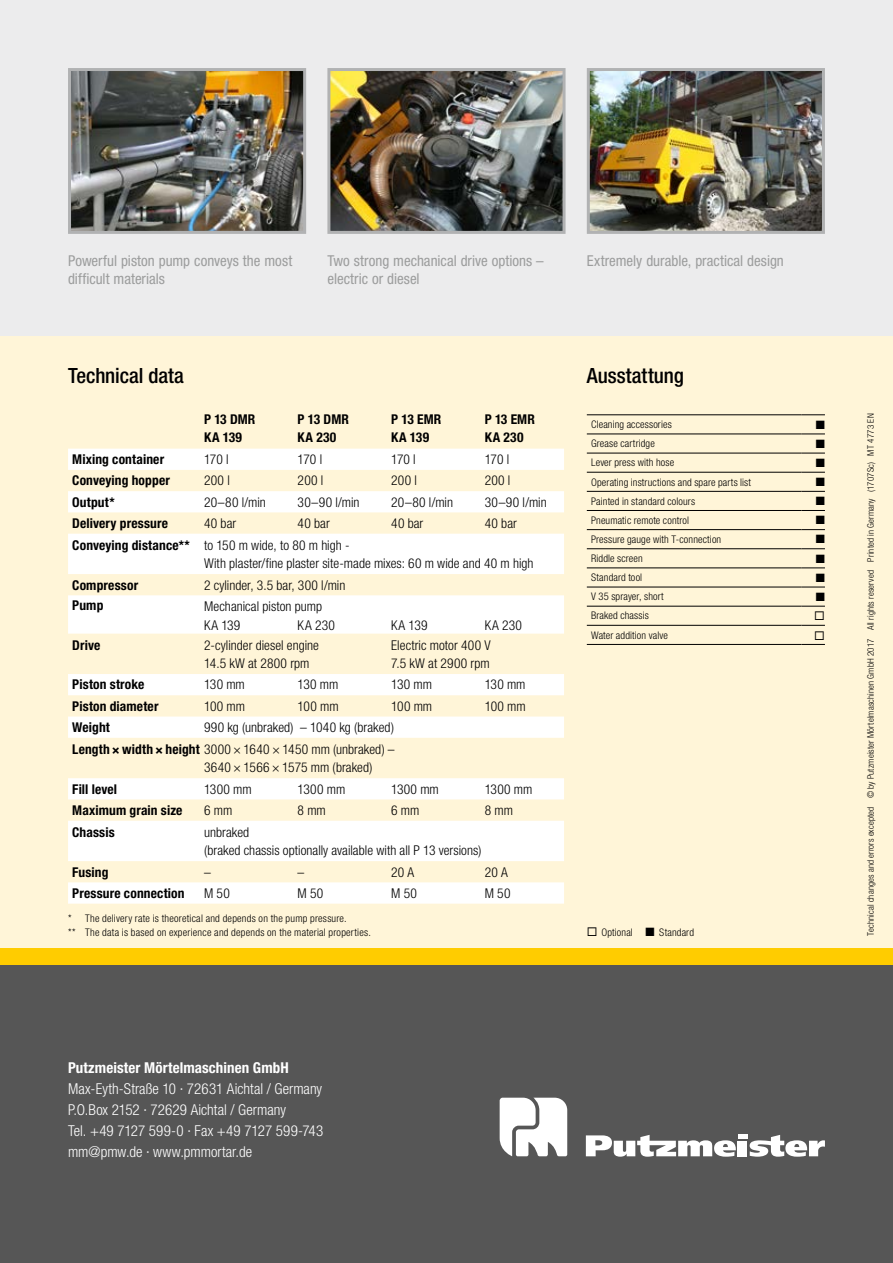
<style>
.page{position:relative;width:893px;height:1263px;background:#fff}
.page>*{position:absolute;margin:0;border:0;box-sizing:border-box;transform-origin:0 0}
.t1{font:500 condensed 21px "Helvetica Neue LT Pro";color:#000}
.t2{font:condensed 15px/18px "Helvetica Neue LT Pro";color:#9c9d9d}
.t3{font:300 condensed 15px/21px "Helvetica Neue LT Pro";color:#fff}
.t4{font:700 condensed 15px "Helvetica Neue LT Pro";letter-spacing:.005em;color:#fff}
.t5{font:300 condensed 13.5px/18px "Helvetica Neue LT Pro";letter-spacing:.005em;color:#000}
.t6{font:700 condensed 13.5px/18px "Helvetica Neue LT Pro";letter-spacing:.01em;color:#000}
.t7{font:12px "Zapf Dingbats Std";color:#000}
.t8{font:300 condensed 10.5px/13.5px "Helvetica Neue LT Pro";letter-spacing:.015em;color:#000}
.t9{font:300 condensed 9px "Helvetica Neue LT Pro";letter-spacing:.015em;color:#000}
.s1{font-weight:700}
</style>
<div class="page">
<div style="left:0;top:0;width:893px;height:336px;background:#ececed"></div>
<div style="left:0;top:336px;width:893px;height:612px;background:#fff5d8"></div>
<div style="left:0;top:948px;width:893px;height:17px;background:#fc0"></div>
<img style="left:72px;top:72px;width:230px;height:158px">
<div style="left:68px;top:68px;width:238px;height:166px;border:3px solid #b1b2b3"></div>
<img style="left:331px;top:72px;width:231px;height:158px">
<div style="left:327px;top:68px;width:239px;height:166px;border:3px solid #b1b2b3"></div>
<img style="left:591px;top:72px;width:230px;height:158px">
<div style="left:587px;top:68px;width:238px;height:166px;border:3px solid #b1b2b3"></div>
<svg style="left:68px;top:449px;width:496px;height:455px;fill:#fff"></svg>
<div style="left:0;top:965px;width:893px;height:298px;background:#565656"></div>
<svg style="left:500px;top:1098px;width:67px;height:58px;background:#e6e6e6"></svg>
<svg style="left:586px;top:1135px;width:239px;height:22px"></svg>
<hr style="left:587px;top:434px;width:214px;height:1px;background:#000">
<svg style="left:801px;top:434px;width:24px;height:1px"></svg>
<hr style="left:587px;top:453px;width:214px;height:1px;background:#000">
<svg style="left:801px;top:453px;width:24px;height:1px"></svg>
<hr style="left:587px;top:472px;width:214px;height:1px;background:#000">
<svg style="left:801px;top:472px;width:24px;height:1px"></svg>
<hr style="left:587px;top:491px;width:214px;height:1px;background:#000">
<svg style="left:801px;top:491px;width:24px;height:1px"></svg>
<hr style="left:587px;top:510px;width:214px;height:1px;background:#000">
<svg style="left:801px;top:510px;width:24px;height:1px"></svg>
<hr style="left:587px;top:529px;width:214px;height:1px;background:#000">
<svg style="left:801px;top:529px;width:24px;height:1px"></svg>
<hr style="left:587px;top:548px;width:214px;height:1px;background:#000">
<svg style="left:801px;top:548px;width:24px;height:1px"></svg>
<hr style="left:587px;top:568px;width:214px;height:1px;background:#000">
<svg style="left:801px;top:568px;width:24px;height:1px"></svg>
<hr style="left:587px;top:587px;width:214px;height:1px;background:#000">
<svg style="left:801px;top:587px;width:24px;height:1px"></svg>
<hr style="left:587px;top:606px;width:214px;height:1px;background:#000">
<hr style="left:587px;top:625px;width:214px;height:1px;background:#000">
<hr style="left:587px;top:644px;width:214px;height:1px;background:#000">
<hr style="left:587px;top:414px;width:214px;height:1px;background:#000">
<svg style="left:801px;top:414px;width:24px;height:1px"></svg>
<svg style="left:801px;top:606px;width:24px;height:39px"></svg>
<p class="t2" style="left:68px;top:251px;width:226px">Powerful piston pump conveys the most difficult materials</p>
<p class="t2" style="left:587px;top:251px;width:199px">Extremely durable, practical design</p>
<p class="t2" style="left:327px;top:251px;width:218px">Two strong mechanical drive options – electric or diesel</p>
<h1 class="t1" style="left:68px;top:363px;width:117px">Technical data</h1>
<h1 class="t1" style="left:587px;top:363px;width:99px">Ausstattung</h1>
<p class="t6" style="left:204px;top:410px;width:53px">P 13 DMR<br>KA 139</p>
<p class="t6" style="left:298px;top:410px;width:53px">P 13 DMR<br>KA 230</p>
<p class="t6" style="left:391px;top:410px;width:52px">P 13 EMR<br>KA 139</p>
<p class="t6" style="left:485px;top:410px;width:52px">P 13 EMR<br>KA 230</p>
<p class="t6" style="left:72px;top:450px;width:93px">Mixing container</p>
<p class="t5" style="left:204px;top:450px;width:26px">170 l</p>
<p class="t5" style="left:298px;top:450px;width:26px">170 l</p>
<p class="t5" style="left:391px;top:450px;width:26px">170 l</p>
<p class="t5" style="left:485px;top:450px;width:26px">170 l</p>
<p class="t6" style="left:72px;top:471px;width:99px">Conveying hopper</p>
<p class="t5" style="left:204px;top:471px;width:27px">200 l</p>
<p class="t5" style="left:298px;top:471px;width:27px">200 l</p>
<p class="t5" style="left:391px;top:471px;width:27px">200 l</p>
<p class="t5" style="left:485px;top:471px;width:27px">200 l</p>
<p class="t6" style="left:72px;top:493px;width:44px">Output*</p>
<p class="t5" style="left:204px;top:493px;width:63px">20–80 l/min</p>
<p class="t5" style="left:298px;top:493px;width:63px">30–90 l/min</p>
<p class="t5" style="left:391px;top:493px;width:63px">20–80 l/min</p>
<p class="t5" style="left:485px;top:493px;width:63px">30–90 l/min</p>
<p class="t6" style="left:72px;top:514px;width:97px">Delivery pressure</p>
<p class="t5" style="left:204px;top:514px;width:34px">40 bar</p>
<p class="t5" style="left:298px;top:514px;width:34px">40 bar</p>
<p class="t5" style="left:391px;top:514px;width:34px">40 bar</p>
<p class="t5" style="left:485px;top:514px;width:34px">40 bar</p>
<p class="t5" style="left:204px;top:536px;width:331px;text-indent:-132px"><span class="s1">Conveying distance**</span> to 150 m wide, to 80 m high -<br>With plaster/fine plaster site-made mixes: 60 m wide and 40 m high</p>
<p class="t6" style="left:72px;top:575px;width:67px">Compressor</p>
<p class="t5" style="left:204px;top:576px;width:143px">2 cylinder, 3.5 bar, 300 l/min</p>
<p class="t6" style="left:72px;top:596px;width:33px">Pump</p>
<p class="t5" style="left:204px;top:596px;width:119px;line-height:19.2px">Mechanical piston pump<br>KA 139</p>
<p class="t5" style="left:298px;top:616px;width:39px">KA 230</p>
<p class="t5" style="left:391px;top:616px;width:38px">KA 139</p>
<p class="t5" style="left:485px;top:616px;width:39px">KA 230</p>
<p class="t6" style="left:72px;top:636px;width:30px">Drive</p>
<p class="t5" style="left:204px;top:636px;width:116px">2-cylinder diesel engine<br>14.5 kW at 2800 rpm</p>
<p class="t5" style="left:391px;top:636px;width:101px">Electric motor 400 V<br>7.5 kW at 2900 rpm</p>
<p class="t6" style="left:72px;top:675px;width:74px">Piston stroke</p>
<p class="t5" style="left:204px;top:676px;width:42px">130 mm</p>
<p class="t5" style="left:298px;top:676px;width:42px">130 mm</p>
<p class="t5" style="left:391px;top:676px;width:42px">130 mm</p>
<p class="t5" style="left:485px;top:676px;width:42px">130 mm</p>
<p class="t6" style="left:72px;top:697px;width:88px">Piston diameter</p>
<p class="t5" style="left:204px;top:697px;width:43px">100 mm</p>
<p class="t5" style="left:298px;top:697px;width:43px">100 mm</p>
<p class="t5" style="left:391px;top:697px;width:43px">100 mm</p>
<p class="t5" style="left:485px;top:697px;width:43px">100 mm</p>
<p class="t6" style="left:72px;top:718px;width:39px">Weight</p>
<p class="t5" style="left:72px;top:716px;width:324px;line-height:21.8px;text-align:right">990 kg (unbraked) – 1040 kg (braked)<br><span class="s1">Length × width × height</span> 3000 × 1640 × 1450 mm (unbraked) –</p>
<p class="t5" style="left:204px;top:758px;width:170px">3640 × 1566 × 1575 mm (braked)</p>
<p class="t6" style="left:72px;top:780px;width:46px">Fill level</p>
<p class="t5" style="left:204px;top:780px;width:49px">1300 mm</p>
<p class="t5" style="left:298px;top:780px;width:49px">1300 mm</p>
<p class="t5" style="left:391px;top:780px;width:49px">1300 mm</p>
<p class="t5" style="left:485px;top:780px;width:49px">1300 mm</p>
<p class="t6" style="left:72px;top:801px;width:112px">Maximum grain size</p>
<p class="t5" style="left:204px;top:801px;width:30px">6 mm</p>
<p class="t5" style="left:298px;top:801px;width:30px">8 mm</p>
<p class="t5" style="left:391px;top:801px;width:30px">6 mm</p>
<p class="t5" style="left:485px;top:801px;width:30px">8 mm</p>
<p class="t6" style="left:72px;top:823px;width:44px">Chassis</p>
<p class="t5" style="left:204px;top:823px;width:279px">unbraked<br>(braked chassis optionally available with all P 13 versions)</p>
<p class="t6" style="left:72px;top:863px;width:38px">Fusing</p>
<p class="t5" style="left:204px;top:863px;width:8px">–</p>
<p class="t5" style="left:298px;top:863px;width:8px">–</p>
<p class="t5" style="left:391px;top:863px;width:25px">20 A</p>
<p class="t5" style="left:485px;top:863px;width:25px">20 A</p>
<p class="t6" style="left:72px;top:884px;width:114px">Pressure connection</p>
<p class="t5" style="left:204px;top:884px;width:27px">M 50</p>
<p class="t5" style="left:298px;top:884px;width:27px">M 50</p>
<p class="t5" style="left:391px;top:884px;width:27px">M 50</p>
<p class="t5" style="left:485px;top:884px;width:27px">M 50</p>
<p class="t8" style="left:68px;top:911px;width:304px">* The delivery rate is theoretical and depends on the pump pressure.<br>** The data is based on experience and depends on the material properties.</p>
<p class="t8" style="left:591px;top:418px;width:82px">Cleaning accessories</p>
<p class="t7" style="left:816px;top:419px;width:11px">■</p>
<p class="t8" style="left:591px;top:437px;width:65px">Grease cartridge</p>
<p class="t7" style="left:816px;top:438px;width:11px">■</p>
<p class="t8" style="left:591px;top:456px;width:85px">Lever press with hose</p>
<p class="t7" style="left:816px;top:457px;width:11px">■</p>
<p class="t8" style="left:591px;top:475px;width:162px">Operating instructions and spare parts list</p>
<p class="t7" style="left:816px;top:476px;width:11px">■</p>
<p class="t8" style="left:591px;top:494px;width:106px">Painted in standard colours</p>
<p class="t7" style="left:816px;top:495px;width:11px">■</p>
<p class="t8" style="left:591px;top:513px;width:100px">Pneumatic remote control</p>
<p class="t7" style="left:816px;top:514px;width:11px">■</p>
<p class="t8" style="left:591px;top:532px;width:132px">Pressure gauge with T-connection</p>
<p class="t7" style="left:816px;top:534px;width:11px">■</p>
<p class="t8" style="left:591px;top:551px;width:53px">Riddle screen</p>
<p class="t7" style="left:816px;top:553px;width:11px">■</p>
<p class="t8" style="left:591px;top:571px;width:53px">Standard tool</p>
<p class="t7" style="left:816px;top:572px;width:11px">■</p>
<p class="t8" style="left:591px;top:590px;width:74px">V 35 sprayer, short</p>
<p class="t7" style="left:816px;top:591px;width:11px">■</p>
<p class="t8" style="left:591px;top:609px;width:59px">Braked chassis</p>
<p class="t8" style="left:591px;top:628px;width:78px">Water addition valve</p>
<p class="t8" style="left:587px;top:925px;width:109px">◻ Optional ■ Standard</p>
<p class="t9" style="left:865px;top:935px;width:523px;rotate:-90deg">Technical changes and errors excepted © by Putzmeister Mörtelmaschinen GmbH 2017 All rights reserved Printed in Germany (1707Sc) MT 4773 EN</p>
<p class="t4" style="left:68px;top:1058px;width:222px">Putzmeister Mörtelmaschinen GmbH</p>
<p class="t3" style="left:68px;top:1078px;width:257px">Max-Eyth-Straße 10 · 72631 Aichtal / Germany P.O.Box 2152 · 72629 Aichtal / Germany<br>Tel. +49 7127 599-0 · Fax +49 7127 599-743 mm@pmw.de · www.pmmortar.de</p>
</div>
